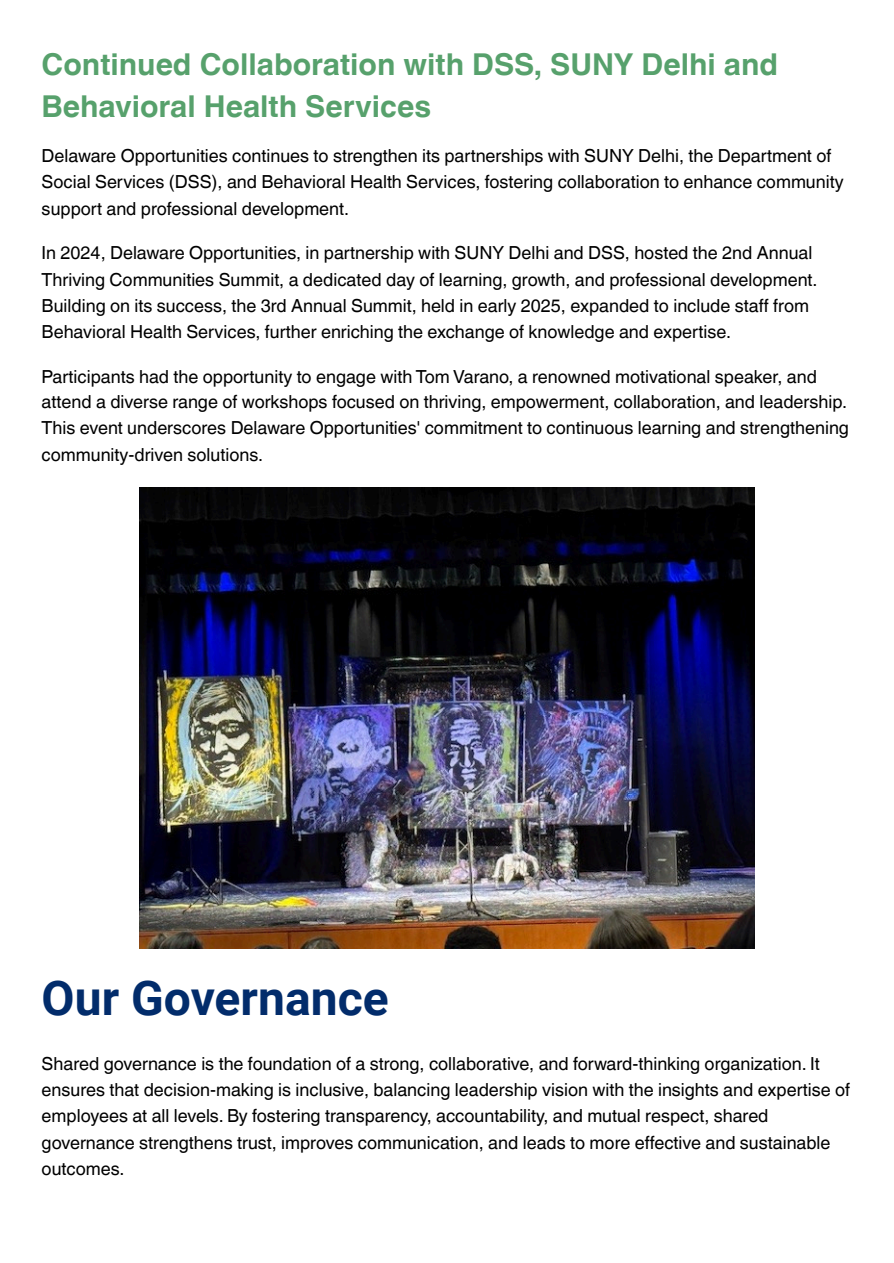
<style>
.page{position:relative;width:894px;height:1263px;background:#fff}
.page>*{position:absolute;margin:0;border:0;box-sizing:border-box;transform-origin:0 0}
.t1{font:700 48px "Roboto";color:#022c6b}
.t2{font:700 30.15px/41.7px "Helvetica World";color:#57a16c}
.t3{font:18px/26.2px "Helvetica World";color:#000}
</style>
<div class="page">
<img style="left:140px;top:487px;width:614px;height:461px">
<h2 class="t2" style="left:42px;top:41px;width:738px">Continued Collaboration with DSS, SUNY Delhi and<br>Behavioral Health Services</h2>
<p class="t3" style="left:42px;top:143px;width:803px">Delaware Opportunities continues to strengthen its partnerships with SUNY Delhi, the Department of<br>Social Services (DSS), and Behavioral Health Services, fostering collaboration to enhance community support and professional development.</p>
<p class="t3" style="left:42px;top:239px;width:777px">In 2024, Delaware Opportunities, in partnership with SUNY Delhi and DSS, hosted the 2nd Annual Thriving Communities Summit, a dedicated day of learning, growth, and professional development.<br>Building on its success, the 3rd Annual Summit, held in early 2025, expanded to include staff from Behavioral Health Services, further enriching the exchange of knowledge and expertise.</p>
<p class="t3" style="left:42px;top:363px;width:808px">Participants had the opportunity to engage with Tom Varano, a renowned motivational speaker, and attend a diverse range of workshops focused on thriving, empowerment, collaboration, and leadership.<br>This event underscores Delaware Opportunities' commitment to continuous learning and strengthening community-driven solutions.</p>
<h1 class="t1" style="left:42px;top:970px;width:348px">Our Governance</h1>
<p class="t3" style="left:42px;top:1051px;width:809px">Shared governance is the foundation of a strong, collaborative, and forward-thinking organization. It ensures that decision-making is inclusive, balancing leadership vision with the insights and expertise of employees at all levels. By fostering transparency, accountability, and mutual respect, shared governance strengthens trust, improves communication, and leads to more effective and sustainable outcomes.</p>
</div>
